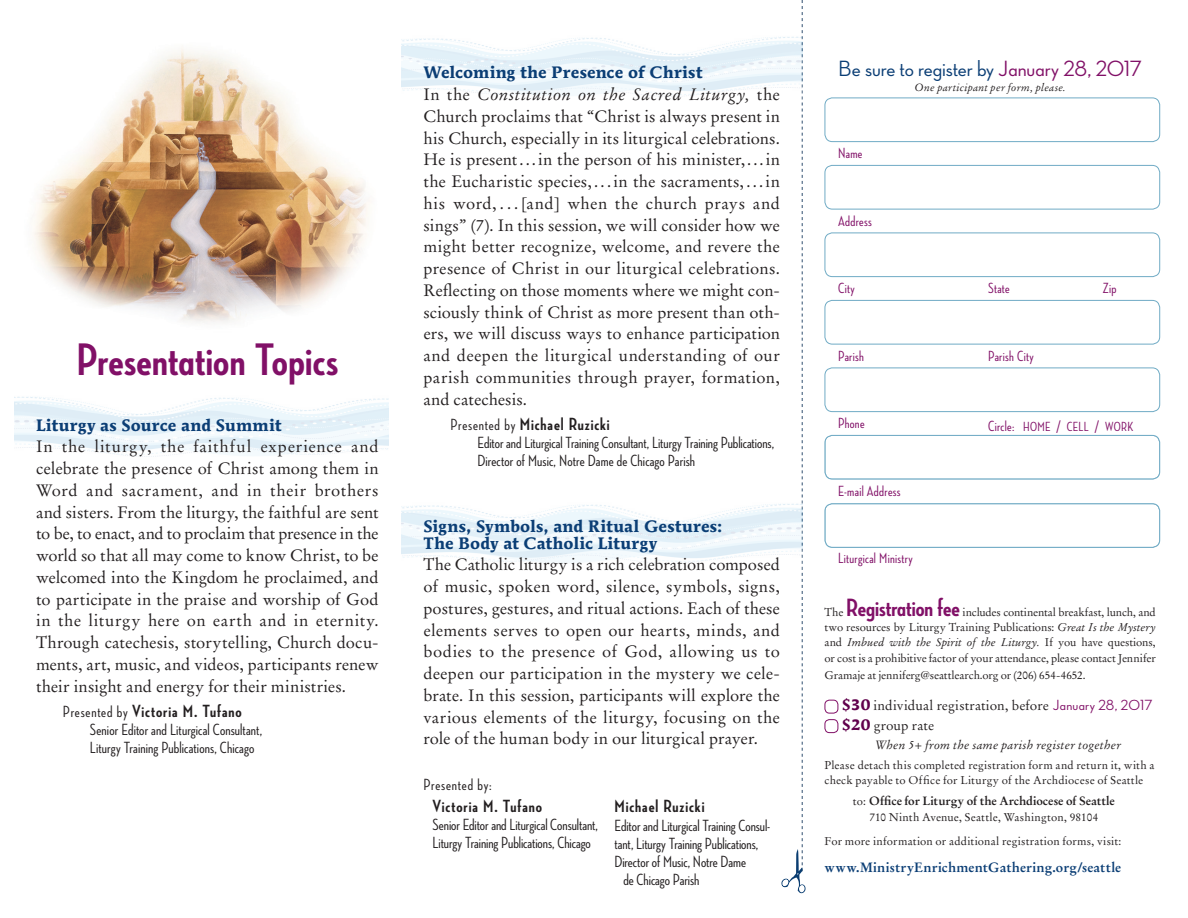
<style>
.page{position:relative;width:1188px;height:918px;background:#fff}
.page>*{position:absolute;margin:0;border:0;box-sizing:border-box;transform-origin:0 0}
.t1{font:46.5px "Neutraface Condensed Bold Alt";letter-spacing:.005em;color:#811067}
.t2{font:25.5px "Neutraface Condensed Bold Alt";color:#811067}
.t3{font:22.5px "Neutraface Display Medium Alt";letter-spacing:-.005em;color:#0b3e75}
.t4{font:700 18px "Neutraface Condensed";letter-spacing:.05em;color:#231f20}
.t5{font:16.5px/21.8px "Stempel Garamond LT Std";letter-spacing:.01em;color:#231f20;text-align:justify}
.t6{font:500 16.5px/18px "Neutraface Condensed";color:#231f20}
.t7{font:700 16.5px/16.5px "Mendoza Roman Std";letter-spacing:.005em;color:#0b3e75}
.t8{font:500 16.5px "Neutraface Condensed";letter-spacing:.045em;color:#231f20}
.t9{font:500 15px "Neutraface Condensed";letter-spacing:.02em;color:#811067}
.t10{font:13.5px/19.5px "Stempel Garamond LT Std";letter-spacing:.01em;color:#231f20}
.t11{font:700 13.5px "Stempel Garamond LT Std";letter-spacing:.01em;color:#0b3e75}
.t12{font:500 13.5px "Neutraface Condensed";letter-spacing:.025em;color:#811067}
.t13{font:700 12px "Stempel Garamond LT Std";letter-spacing:-.005em;color:#231f20}
.t14{font:italic 12px "Stempel Garamond LT Std";letter-spacing:.015em;color:#231f20}
.t15{font:11.25px/15px "Stempel Garamond LT Std";letter-spacing:.005em;color:#231f20}
.t16{font:italic 10.5px "Stempel Garamond LT Std";letter-spacing:.025em;color:#231f20}
.s1{font-weight:500;font-size:16.5px}
.s2{font-style:italic}
.s3{color:#811067}
.s4{font-family:"Neutraface Condensed Medium Alt";font-weight:400;font-size:15px}
.s5{font-size:15px}
.s6{font-family:"Mendoza Roman Std";font-weight:700;font-size:15px;color:#61004c}
.s7{font-family:"Neutraface Display Medium Alt";font-size:15px;color:#811067}
.s8{font-weight:400;font-size:11.25px}
</style>
<div class="page">
<svg style="left:781px;top:0;width:25px;height:894px"></svg>
<img style="left:33px;top:48px;width:336px;height:275px">
<img style="left:401px;top:500px;width:401px;height:68px">
<img style="left:14px;top:397px;width:374px;height:60px">
<img style="left:401px;top:34px;width:401px;height:68px">
<div style="left:825px;top:98px;width:335px;height:44px;border:1px solid #70abc5;border-radius:8px"></div>
<div style="left:825px;top:165px;width:335px;height:44px;border:1px solid #70abc5;border-radius:8px"></div>
<div style="left:825px;top:233px;width:335px;height:44px;border:1px solid #70abc5;border-radius:8px"></div>
<div style="left:825px;top:300px;width:335px;height:44px;border:1px solid #70abc5;border-radius:8px"></div>
<div style="left:825px;top:368px;width:335px;height:44px;border:1px solid #70abc5;border-radius:8px"></div>
<div style="left:825px;top:435px;width:335px;height:44px;border:1px solid #70abc5;border-radius:8px"></div>
<div style="left:825px;top:700px;width:13px;height:13px;border:1px solid #811067;border-radius:4px"></div>
<div style="left:825px;top:719px;width:13px;height:14px;border:1px solid #811067;border-radius:4px"></div>
<div style="left:825px;top:503px;width:335px;height:45px;border:1px solid #70abc5;border-radius:8px"></div>
<h1 class="t1" style="left:76px;top:333px;width:263px">Presentation Topics</h1>
<p class="t7" style="left:36px;top:416px;width:247px">Liturgy as Source and Summit</p>
<p class="t5" style="left:36px;top:436px;width:344px">In the liturgy, the faithful experience and celebrate the presence of Christ among them in Word and sacrament, and in their brothers and sisters. From the liturgy, the faithful are sent to be, to enact, and to proclaim that presence in the world so that all may come to know Christ, to be welcomed into the Kingdom he proclaimed, and to participate in the praise and worship of God in the liturgy here on earth and in eternity.<br>Through catechesis, storytelling, Church docu&shy;ments, art, music, and videos, participants renew their insight and energy for their ministries.</p>
<p class="t4" style="left:63px;top:701px;width:180px"><span class="s1">Presented by</span> Victoria M. Tufano</p>
<p class="t6" style="left:90px;top:721px;width:174px">Senior Editor and Liturgical Consultant,<br>Liturgy Training Publications, Chicago</p>
<p class="t7" style="left:424px;top:64px;width:280px">Welcoming the Presence of Christ</p>
<p class="t5" style="left:424px;top:84px;width:358px">In the <span class="s2">Constitution on the Sacred Liturgy,</span> the Church proclaims that “Christ is always present in his Church, especially in its liturgical celebrations.<br>He is present. ..in the person of his minister, . . .in the Eucharistic species, . . . in the sacraments, . . . in his word, . . . [and] when the church prays and sings” (7). In this session, we will consider how we might better recognize, welcome, and revere the presence of Christ in our liturgical celebrations.<br>Reflecting on those moments where we might con&shy;sciously think of Christ as more present than oth&shy;ers, we will discuss ways to enhance participation and deepen the liturgical understanding of our parish communities through prayer, formation, and catechesis.</p>
<p class="t4" style="left:451px;top:414px;width:161px"><span class="s1">Presented by</span> Michael Ruzicki</p>
<p class="t6" style="left:478px;top:434px;width:298px">Editor and Liturgical Training Consultant, Liturgy Training Publications,<br>Director of Music, Notre Dame de Chicago Parish</p>
<p class="t7" style="left:424px;top:518px;width:300px">Signs, Symbols, and Ritual Gestures:<br>The Body at Catholic Liturgy</p>
<p class="t5" style="left:424px;top:554px;width:358px">The Catholic liturgy is a rich celebration composed of music, spoken word, silence, symbols, signs, postures, gestures, and ritual actions. Each of these elements serves to open our hearts, minds, and bodies to the presence of God, allowing us to deepen our participation in the mystery we cele&shy;brate. In this session, participants will explore the various elements of the liturgy, focusing on the role of the human body in our liturgical prayer.</p>
<p class="t8" style="left:424px;top:775px;width:70px">Presented by:</p>
<p class="t4" style="left:433px;top:796px;width:111px">Victoria M. Tufano</p>
<p class="t6" style="left:433px;top:816px;width:167px">Senior Editor and Liturgical Consultant,<br>Liturgy Training Publications, Chicago</p>
<p class="t4" style="left:614px;top:796px;width:92px">Michael Ruzicki</p>
<p class="t6" style="left:614px;top:817px;width:157px">Editor and Liturgical Training Consul-</p>
<p class="t6" style="left:614px;top:835px;width:145px">tant, Liturgy Training Publications,</p>
<p class="t6" style="left:614px;top:853px;width:133px">Director of Music, Notre Dame</p>
<p class="t6" style="left:623px;top:871px;width:77px">de Chicago Parish</p>
<h3 class="t3" style="left:838px;top:56px;width:305px">Be sure to register by <span class="s3">January 28, 2017</span></h3>
<p class="t16" style="left:914px;top:81px;width:153px">One participant per form, please.</p>
<p class="t9" style="left:838px;top:145px;width:26px">Name</p>
<p class="t9" style="left:838px;top:213px;width:35px">Address</p>
<p class="t9" style="left:838px;top:280px;width:18px">City</p>
<p class="t9" style="left:988px;top:280px;width:23px">State</p>
<p class="t9" style="left:1103px;top:280px;width:15px">Zip</p>
<p class="t9" style="left:838px;top:348px;width:27px">Parish</p>
<p class="t9" style="left:988px;top:348px;width:47px">Parish City</p>
<p class="t9" style="left:838px;top:415px;width:28px">Phone</p>
<p class="t12" style="left:988px;top:419px;width:147px"><span class="s4">Circle:</span> HOME <span class="s5">/</span> CELL <span class="s5">/</span> WORK</p>
<p class="t9" style="left:838px;top:483px;width:64px">E-mail Address</p>
<p class="t9" style="left:838px;top:550px;width:76px">Liturgical Ministry</p>
<p class="t15" style="left:825px;top:605px;width:20px">The</p>
<h2 class="t2" style="left:846px;top:593px;width:115px">Registration fee</h2>
<p class="t15" style="left:825px;top:605px;width:333px;text-align:justify;text-indent:138px">includes continental breakfast, lunch, and two resources by Liturgy Training Publications: <span class="s2">Great Is the Mystery </span>and <span class="s2">Imbued with the Spirit of the Liturgy.</span> If you have questions,</p>
<p class="t15" style="left:825px;top:650px;width:333px;line-height:16.5px">or cost is a prohibitive factor of your attendance, please contact Jennifer<br>Gramaje at jenniferg@seattlearch.org or (206) 654-4652.</p>
<p class="t10" style="left:842px;top:696px;width:312px"><span class="s6">$30</span> individual registration, before <span class="s7">January 28, 2017 </span><span class="s6">$20</span> group rate</p>
<p class="t14" style="left:875px;top:738px;width:247px">When 5+ from the same parish register together</p>
<p class="t15" style="left:825px;top:758px;width:331px">Please detach this completed registration form and return it, with a check payable to Office for Liturgy of the Archdiocese of Seattle</p>
<p class="t13" style="left:853px;top:793px;width:263px"><span class="s8">to:</span> Office for Liturgy of the Archdiocese of Seattle</p>
<p class="t15" style="left:869px;top:810px;width:230px">710 Ninth Avenue, Seattle, Washington, 98104</p>
<p class="t15" style="left:825px;top:834px;width:298px">For more information or additional registration forms, visit:</p>
<p class="t11" style="left:825px;top:860px;width:298px">www.MinistryEnrichmentGathering.org/seattle</p>
</div>
